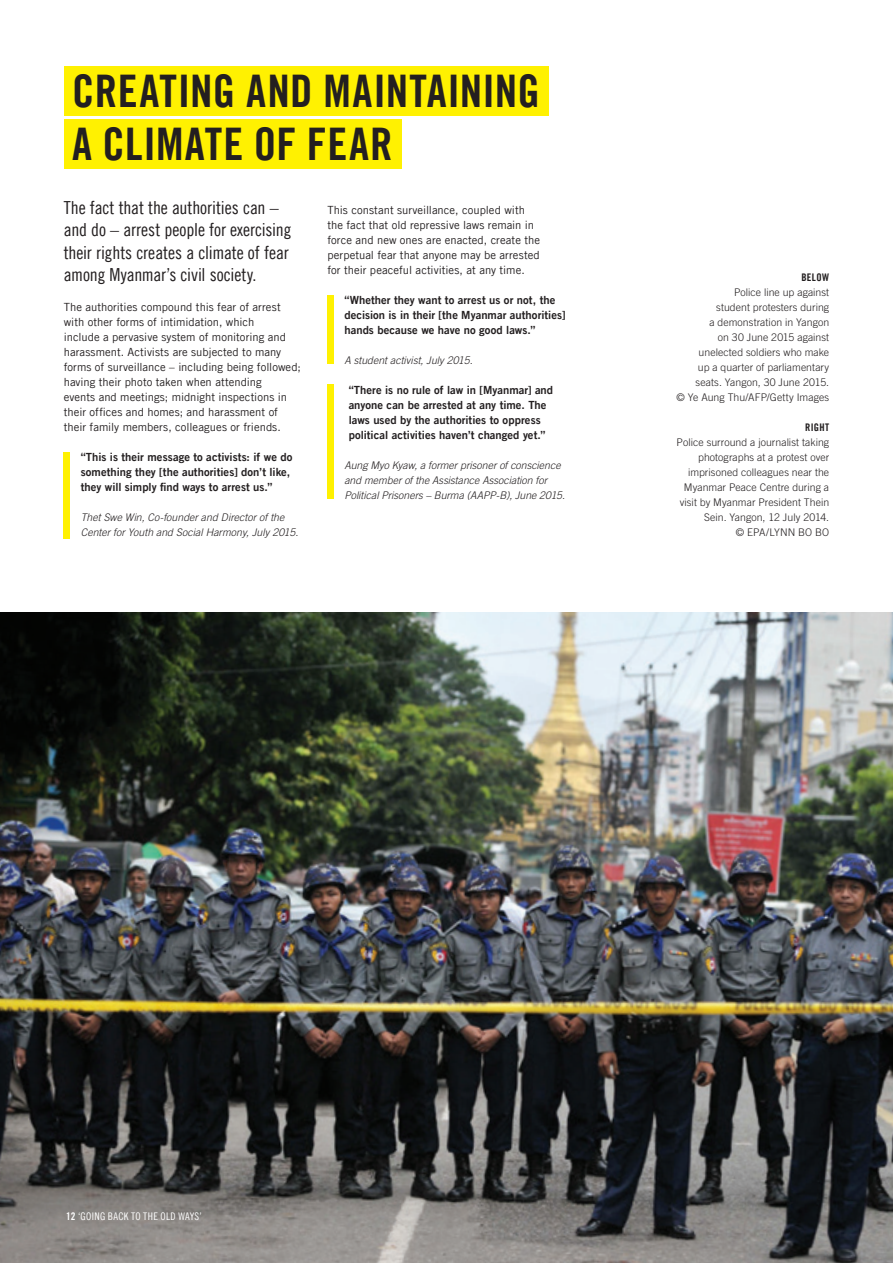
<style>
.page{position:relative;width:893px;height:1263px;background:#fff}
.page>*{position:absolute;margin:0;border:0;box-sizing:border-box;transform-origin:0 0}
.t1{font:45px "Amnesty Trade Gothic Bd Cn 20";letter-spacing:.005em;color:#231f20}
.Body_-_Stand_First{font:18px/22.5px "Amnesty Trade Gothic Cn 18";letter-spacing:-.01em;color:#231f20}
.Body_-_Roman{font:11.25px/15px "Amnesty Trade Gothic";color:#231f20}
.Body_-_Quote_Bold{font:11.25px/15px "Amnesty Trade Gothic Bd 2";letter-spacing:.005em;color:#231f20}
.t2{font:300 10.5px/15px "Amnesty Trade Gothic";letter-spacing:.005em;color:#231f20;text-align:right}
.Body_-_Quote_Caption{font:italic 300 10.5px/15px "Amnesty Trade Gothic";color:#231f20}
.t3{font:10.5px "Amnesty Trade Gothic Cn 18";letter-spacing:.03em;color:#fff}
.t4{font:10.5px "Amnesty Trade Gothic Bd Cn 20";letter-spacing:.035em;color:#231f20}
.s1{font-family:"Amnesty Trade Gothic Bd Cn 20"}
</style>
<div class="page">
<div style="left:64px;top:119px;width:337px;height:50px;background:#fff101"></div>
<div style="left:64px;top:66px;width:484px;height:50px;background:#fff101"></div>
<img style="left:0;top:612px;width:893px;height:651px">
<div style="left:64px;top:452px;width:6px;height:86px;background:#fff101"></div>
<div style="left:327px;top:295px;width:7px;height:69px;background:#fff101"></div>
<div style="left:327px;top:385px;width:7px;height:114px;background:#fff101"></div>
<p class="t1" style="left:72px;top:64px;width:469px">CREATING AND MAINTAINING</p>
<p class="t1" style="left:72px;top:117px;width:322px">A CLIMATE OF FEAR</p>
<p class="Body_-_Stand_First" style="left:64px;top:196px;width:229px">The fact that the authorities can – and do – arrest people for exercising their rights creates a climate of fear among Myanmar’s civil society.</p>
<p class="Body_-_Roman" style="left:64px;top:300px;width:239px">The authorities compound this fear of arrest with other forms of intimidation, which<br>include a pervasive system of monitoring and harassment. Activists are subjected to many forms of surveillance – including being followed; having their photo taken when attending<br>events and meetings; midnight inspections in their offices and homes; and harassment of their family members, colleagues or friends.</p>
<p class="Body_-_Quote_Bold" style="left:81px;top:450px;width:213px">“This is their message to activists: if we do something they [the authorities] don’t like, they will simply find ways to arrest us.”</p>
<p class="Body_-_Quote_Caption" style="left:81px;top:510px;width:219px">Thet Swe Win, Co-founder and Director of the<br>Center for Youth and Social Harmony, July 2015.</p>
<p class="Body_-_Roman" style="left:327px;top:202px;width:214px">This constant surveillance, coupled with the fact that old repressive laws remain in force and new ones are enacted, create the perpetual fear that anyone may be arrested for their peaceful activities, at any time.</p>
<p class="Body_-_Quote_Bold" style="left:344px;top:292px;width:223px">“Whether they want to arrest us or not, the decision is in their [the Myanmar authorities] hands because we have no good laws.”</p>
<p class="Body_-_Quote_Caption" style="left:344px;top:352px;width:130px">A student activist, July 2015.</p>
<p class="Body_-_Quote_Bold" style="left:349px;top:382px;width:206px">“There is no rule of law in [Myanmar] and anyone can be arrested at any time. The laws used by the authorities to oppress political activities haven’t changed yet.”</p>
<p class="Body_-_Quote_Caption" style="left:344px;top:457px;width:222px">Aung Myo Kyaw, a former prisoner of conscience and member of the Assistance Association for<br>Political Prisoners – Burma (AAPP-B), June 2015.</p>
<p class="t4" style="left:801px;top:271px;width:29px">BELOW</p>
<p class="t2" style="left:695px;top:285px;width:135px">Police line up against<br>student protesters during<br>a demonstration in Yangon<br>on 30 June 2015 against unelected soldiers who make up a quarter of parliamentary seats. Yangon, 30 June 2015.</p>
<p class="t2" style="left:677px;top:390px;width:154px">© Ye Aung Thu/AFP/Getty Images</p>
<p class="t4" style="left:805px;top:421px;width:25px">RIGHT</p>
<p class="t2" style="left:677px;top:435px;width:154px">Police surround a journalist taking photographs at a protest over imprisoned colleagues near the<br>Myanmar Peace Centre during a visit by Myanmar President Thein<br>Sein. Yangon, 12 July 2014.</p>
<p class="t2" style="left:736px;top:525px;width:95px">© EPA/LYNN BO BO</p>
<p class="t3" style="left:66px;top:1210px;width:137px"><span class="s1">12</span> ‘GOING BACK TO THE OLD WAYS’</p>
</div>
